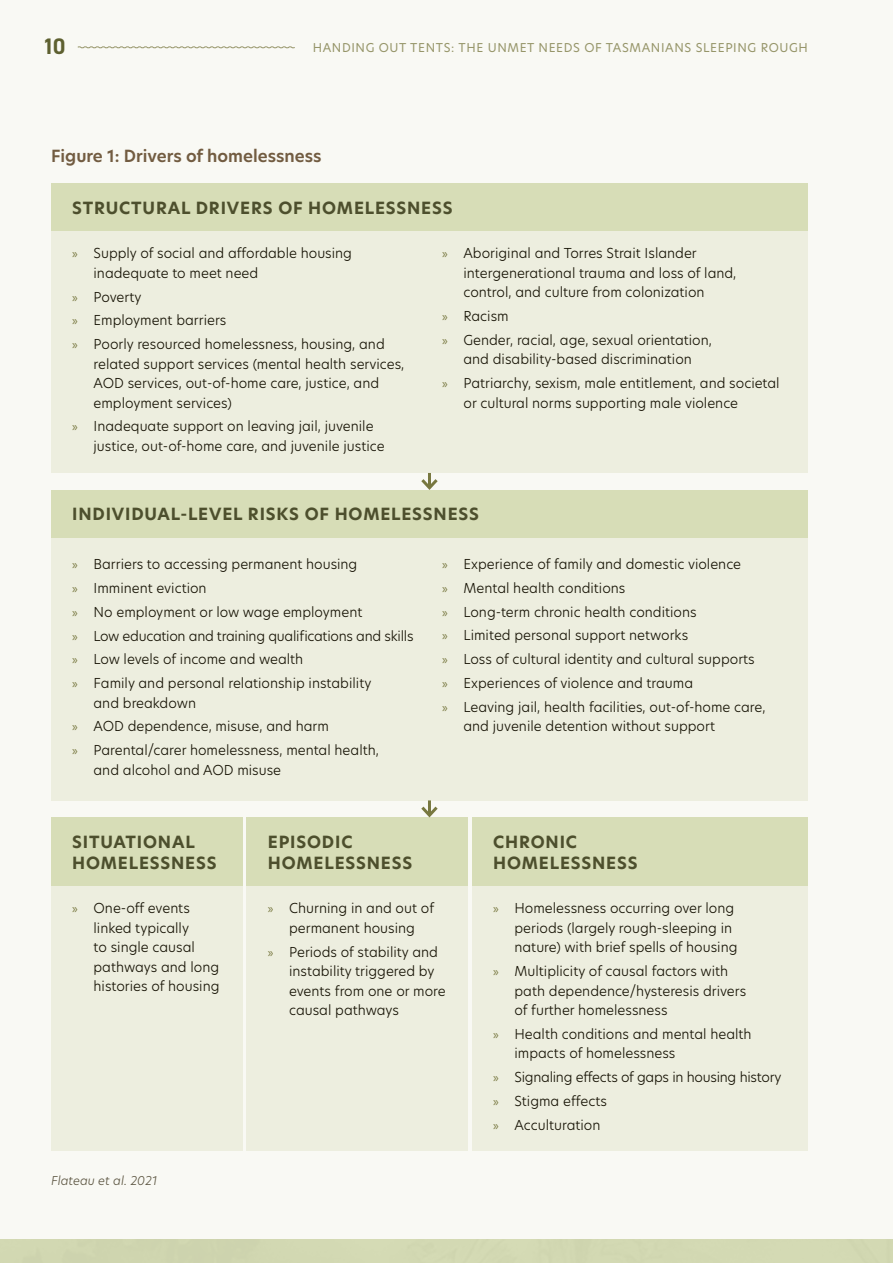
<style>
.page{position:relative;width:893px;height:1263px;background:#f9f9f4}
.page>*{position:absolute;margin:0;border:0;box-sizing:border-box;transform-origin:0 0}
.t1{font:700 22.5px "DIN2014";color:#5e6030}
.t2{font:700 16.5px/21px "New Hero";letter-spacing:.05em;color:#4d4f2d}
.t3{font:600 16.5px "New Hero";color:#725c41}
.t4{font:300 13.5px/19.5px "New Hero";color:#151103}
.t5{font:300 13.5px/23.7px "New Hero";letter-spacing:-.02em;color:#151103}
.t6{font:12px "New Hero";letter-spacing:.05em;color:#969569}
.t7{font:italic 300 12px "New Hero";color:#5b5440}
.s1{font-family:"Myriad Pro";font-weight:400;color:#787840}
</style>
<div class="page">
<div style="left:51px;top:230px;width:757px;height:243px;background:#edeedf"></div>
<div style="left:51px;top:183px;width:757px;height:47px;background:#d7ddb7"></div>
<div style="left:51px;top:537px;width:757px;height:263px;background:#edeedf"></div>
<div style="left:51px;top:490px;width:757px;height:47px;background:#d7ddb7"></div>
<div style="left:51px;top:886px;width:191px;height:265px;background:#edeedf"></div>
<div style="left:51px;top:817px;width:191px;height:69px;background:#d7ddb7"></div>
<div style="left:247px;top:886px;width:221px;height:265px;background:#edeedf"></div>
<div style="left:247px;top:817px;width:221px;height:69px;background:#d7ddb7"></div>
<div style="left:472px;top:886px;width:336px;height:265px;background:#edeedf"></div>
<div style="left:472px;top:817px;width:336px;height:69px;background:#d7ddb7"></div>
<hr style="left:428px;top:473px;width:3px;height:15px;background:#787840">
<svg style="left:421px;top:479px;width:17px;height:11px"></svg>
<hr style="left:428px;top:800px;width:3px;height:15px;background:#787840">
<svg style="left:421px;top:806px;width:17px;height:12px"></svg>
<svg style="left:77px;top:46px;width:218px;height:3px"></svg>
<h1 class="t1" style="left:43px;top:31px;width:24px">10</h1>
<p class="t6" style="left:313px;top:40px;width:497px">HANDING OUT TENTS: THE UNMET NEEDS OF TASMANIANS SLEEPING ROUGH</p>
<p class="t3" style="left:51px;top:145px;width:272px">Figure 1: Drivers of homelessness</p>
<p class="t2" style="left:72px;top:197px;width:382px">STRUCTURAL DRIVERS OF HOMELESSNESS</p>
<p class="t4" style="left:94px;top:243px;width:260px;text-indent:-21px"><span class="s1">»</span> Supply of social and affordable housing inadequate to meet need</p>
<p class="t4" style="left:72px;top:284px;width:314px;line-height:23.7px"><span class="s1">»</span> Poverty<br><span class="s1">»</span> Employment barriers<br><span class="s1">»</span> Poorly resourced homelessness, housing, and</p>
<p class="t4" style="left:94px;top:354px;width:312px">related support services (mental health services,<br>AOD services, out-of-home care, justice, and employment services)</p>
<p class="t4" style="left:94px;top:416px;width:293px;text-indent:-21px"><span class="s1">»</span> Inadequate support on leaving jail, juvenile justice, out-of-home care, and juvenile justice</p>
<p class="t4" style="left:463px;top:243px;width:274px;text-indent:-21px"><span class="s1">»</span> Aboriginal and Torres Strait Islander intergenerational trauma and loss of land, control, and culture from colonization</p>
<p class="t4" style="left:442px;top:304px;width:271px;line-height:23.7px"><span class="s1">»</span> Racism<br><span class="s1">»</span> Gender, racial, age, sexual orientation,</p>
<p class="t4" style="left:442px;top:347px;width:339px;line-height:23.7px;text-indent:21px">and disability-based discrimination<br><span class="s1">»</span> Patriarchy, sexism, male entitlement, and societal</p>
<p class="t4" style="left:463px;top:392px;width:276px">or cultural norms supporting male violence</p>
<p class="t2" style="left:72px;top:504px;width:408px">INDIVIDUAL-LEVEL RISKS OF HOMELESSNESS</p>
<p class="t4" style="left:72px;top:552px;width:343px;line-height:23.7px"><span class="s1">»</span> Barriers to accessing permanent housing<br><span class="s1">»</span> Imminent eviction<br><span class="s1">»</span> No employment or low wage employment<br><span class="s1">»</span> Low education and training qualifications and skills <span class="s1">»</span> Low levels of income and wealth<br><span class="s1">»</span> Family and personal relationship instability</p>
<p class="t4" style="left:72px;top:690px;width:308px;line-height:23.7px;text-indent:21px">and breakdown<br><span class="s1">»</span> AOD dependence, misuse, and harm<br><span class="s1">»</span> Parental/carer homelessness, mental health,</p>
<p class="t4" style="left:94px;top:759px;width:189px">and alcohol and AOD misuse</p>
<p class="t4" style="left:442px;top:552px;width:325px;line-height:23.7px"><span class="s1">»</span> Experience of family and domestic violence<br><span class="s1">»</span> Mental health conditions<br><span class="s1">»</span> Long-term chronic health conditions<br><span class="s1">»</span> Limited personal support networks<br><span class="s1">»</span> Loss of cultural identity and cultural supports<br><span class="s1">»</span> Experiences of violence and trauma<br><span class="s1">»</span> Leaving jail, health facilities, out-of-home care,</p>
<p class="t4" style="left:463px;top:716px;width:253px">and juvenile detention without support</p>
<p class="t2" style="left:72px;top:831px;width:146px">SITUATIONAL<br>HOMELESSNESS</p>
<p class="t2" style="left:268px;top:831px;width:146px">EPISODIC<br>HOMELESSNESS</p>
<p class="t2" style="left:493px;top:831px;width:146px">CHRONIC<br>HOMELESSNESS</p>
<p class="t4" style="left:94px;top:898px;width:127px;text-indent:-21px"><span class="s1">»</span> One-off events linked typically<br>to single causal pathways and long histories of housing</p>
<p class="t7" style="left:51px;top:1172px;width:108px">Flateau et al. 2021</p>
<p class="t4" style="left:268px;top:898px;width:168px;text-align:center"><span class="s1">»</span> Churning in and out of permanent housing</p>
<p class="t4" style="left:289px;top:942px;width:158px;text-indent:-21px"><span class="s1">»</span> Periods of stability and instability triggered by events from one or more causal pathways</p>
<p class="t4" style="left:514px;top:898px;width:224px;text-indent:-21px"><span class="s1">»</span> Homelessness occurring over long periods (largely rough-sleeping in nature) with brief spells of housing</p>
<p class="t4" style="left:514px;top:961px;width:233px;text-indent:-21px"><span class="s1">»</span> Multiplicity of causal factors with path dependence/hysteresis drivers of further homelessness</p>
<p class="t4" style="left:514px;top:1024px;width:239px;text-indent:-21px"><span class="s1">»</span> Health conditions and mental health impacts of homelessness</p>
<p class="t5" style="left:493px;top:1065px;width:290px"><span class="s1">»</span> Signaling effects of gaps in housing history <span class="s1">»</span> Stigma effects<br><span class="s1">»</span> Acculturation</p>
</div>
